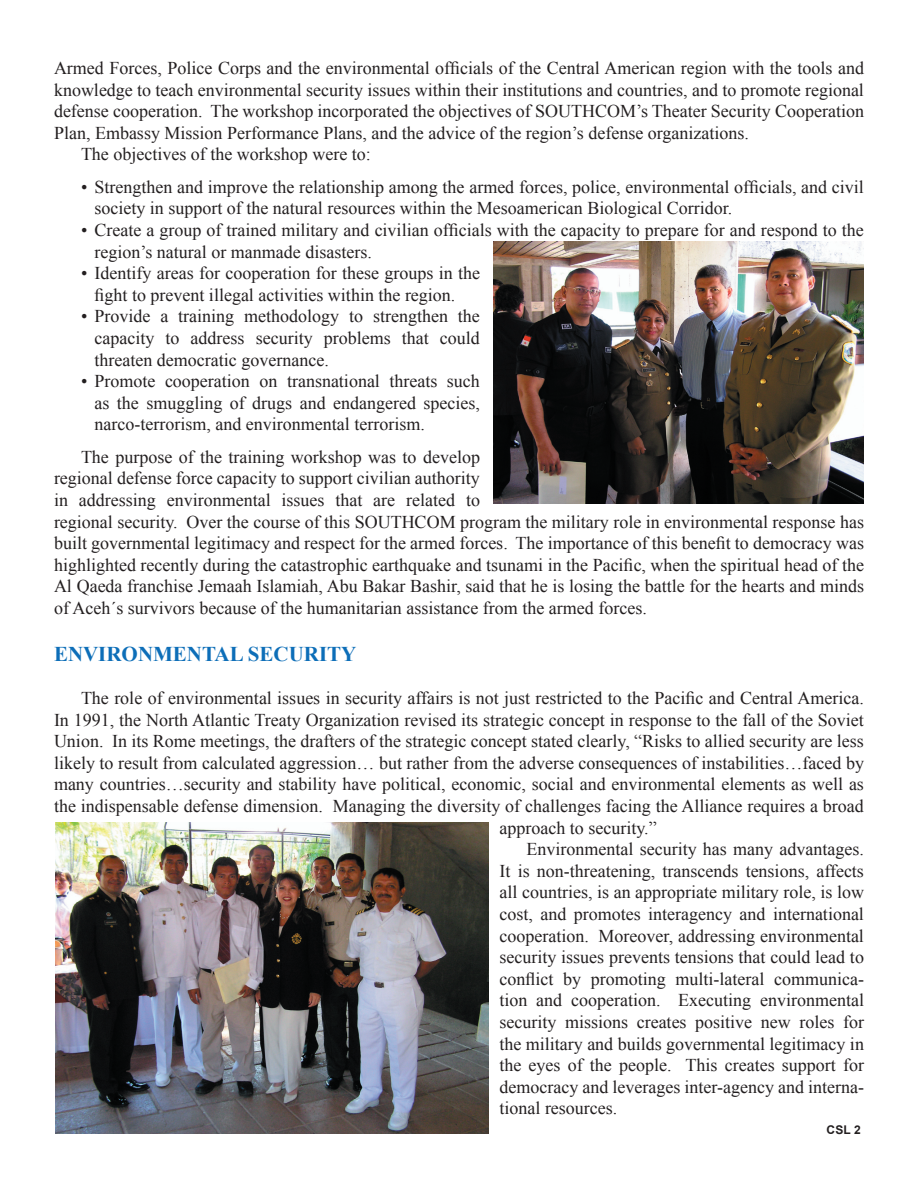
<style>
.page{position:relative;width:918px;height:1188px;background:#fff}
.page>*{position:absolute;margin:0;border:0;box-sizing:border-box;transform-origin:0 0}
.t1{font:700 21px "Times New Roman";color:#0d6eb8}
.t2{font:18px/21.6px "Times New Roman";color:#231f20}
.t3{font:700 12px "Arial";color:#231f20}
</style>
<div class="page">
<img style="left:494px;top:242px;width:370px;height:262px">
<img style="left:56px;top:822px;width:433px;height:312px">
<p class="t2" style="left:54px;top:57px;width:812px">Armed Forces, Police Corps and the environmental officials of the Central American region with the tools and</p>
<p class="t2" style="left:54px;top:78px;width:812px">knowledge to teach environmental security issues within their institutions and countries, and to promote regional</p>
<p class="t2" style="left:54px;top:100px;width:812px">defense cooperation. The workshop incorporated the objectives of SOUTHCOM’s Theater Security Cooperation</p>
<p class="t2" style="left:54px;top:122px;width:697px">Plan, Embassy Mission Performance Plans, and the advice of the region’s defense organizations.</p>
<p class="t2" style="left:81px;top:143px;width:291px">The objectives of the workshop were to:</p>
<p class="t2" style="left:94px;top:176px;width:771px;text-indent:-14px">• Strengthen and improve the relationship among the armed forces, police, environmental officials, and civil society in support of the natural resources within the Mesoamerican Biological Corridor.</p>
<p class="t2" style="left:94px;top:219px;width:771px;text-indent:-14px">• Create a group of trained military and civilian officials with the capacity to prepare for and respond to the region’s natural or manmade disasters.</p>
<p class="t2" style="left:94px;top:262px;width:387px;text-indent:-14px">• Identify areas for cooperation for these groups in the fight to prevent illegal activities within the region.</p>
<p class="t2" style="left:94px;top:305px;width:387px;text-align:justify;text-indent:-14px">• Provide a training methodology to strengthen the capacity to address security problems that could threaten democratic governance.</p>
<p class="t2" style="left:94px;top:370px;width:387px;text-align:justify;text-indent:-14px">• Promote cooperation on transnational threats such as the smuggling of drugs and endangered species, narco-terrorism, and environmental terrorism.</p>
<p class="t2" style="left:54px;top:446px;width:812px;text-indent:27px">The purpose of the training workshop was to develop<br>regional defense force capacity to support civilian authority<br>in addressing environmental issues that are related to<br>regional security. Over the course of this SOUTHCOM program the military role in environmental response has built governmental legitimacy and respect for the armed forces. The importance of this benefit to democracy was highlighted recently during the catastrophic earthquake and tsunami in the Pacific, when the spiritual head of the Al Qaeda franchise Jemaah Islamiah, Abu Bakar Bashir, said that he is losing the battle for the hearts and minds of Aceh´s survivors because of the humanitarian assistance from the armed forces.</p>
<p class="t1" style="left:54px;top:639px;width:304px">ENVIRONMENTAL SECURITY</p>
<p class="t2" style="left:81px;top:687px;width:784px">The role of environmental issues in security affairs is not just restricted to the Pacific and Central America.</p>
<p class="t2" style="left:54px;top:708px;width:811px">In 1991, the North Atlantic Treaty Organization revised its strategic concept in response to the fall of the Soviet</p>
<p class="t2" style="left:54px;top:730px;width:811px">Union. In its Rome meetings, the drafters of the strategic concept stated clearly, “Risks to allied security are less</p>
<p class="t2" style="left:54px;top:752px;width:812px">likely to result from calculated aggression… but rather from the adverse consequences of instabilities…faced by</p>
<p class="t2" style="left:54px;top:773px;width:812px">many countries…security and stability have political, economic, social and environmental elements as well as</p>
<p class="t2" style="left:54px;top:795px;width:811px">the indispensable defense dimension. Managing the diversity of challenges facing the Alliance requires a broad</p>
<p class="t2" style="left:500px;top:816px;width:159px">approach to security.”</p>
<p class="t2" style="left:526px;top:838px;width:339px">Environmental security has many advantages.</p>
<p class="t2" style="left:500px;top:860px;width:366px">It is non-threatening, transcends tensions, affects</p>
<p class="t2" style="left:500px;top:881px;width:366px">all countries, is an appropriate military role, is low</p>
<p class="t2" style="left:500px;top:903px;width:366px">cost, and promotes interagency and international</p>
<p class="t2" style="left:500px;top:924px;width:366px">cooperation. Moreover, addressing environmental</p>
<p class="t2" style="left:500px;top:946px;width:366px">security issues prevents tensions that could lead to</p>
<p class="t2" style="left:500px;top:968px;width:366px">conflict by promoting multi-lateral communica-</p>
<p class="t2" style="left:500px;top:989px;width:366px">tion and cooperation. Executing environmental</p>
<p class="t2" style="left:500px;top:1011px;width:366px">security missions creates positive new roles for</p>
<p class="t2" style="left:500px;top:1032px;width:366px">the military and builds governmental legitimacy in</p>
<p class="t2" style="left:500px;top:1054px;width:366px">the eyes of the people. This creates support for</p>
<p class="t2" style="left:500px;top:1076px;width:366px">democracy and leverages inter-agency and interna-</p>
<p class="t2" style="left:500px;top:1097px;width:119px">tional resources.</p>
<p class="t3" style="left:827px;top:1121px;width:36px">CSL 2</p>
</div>
